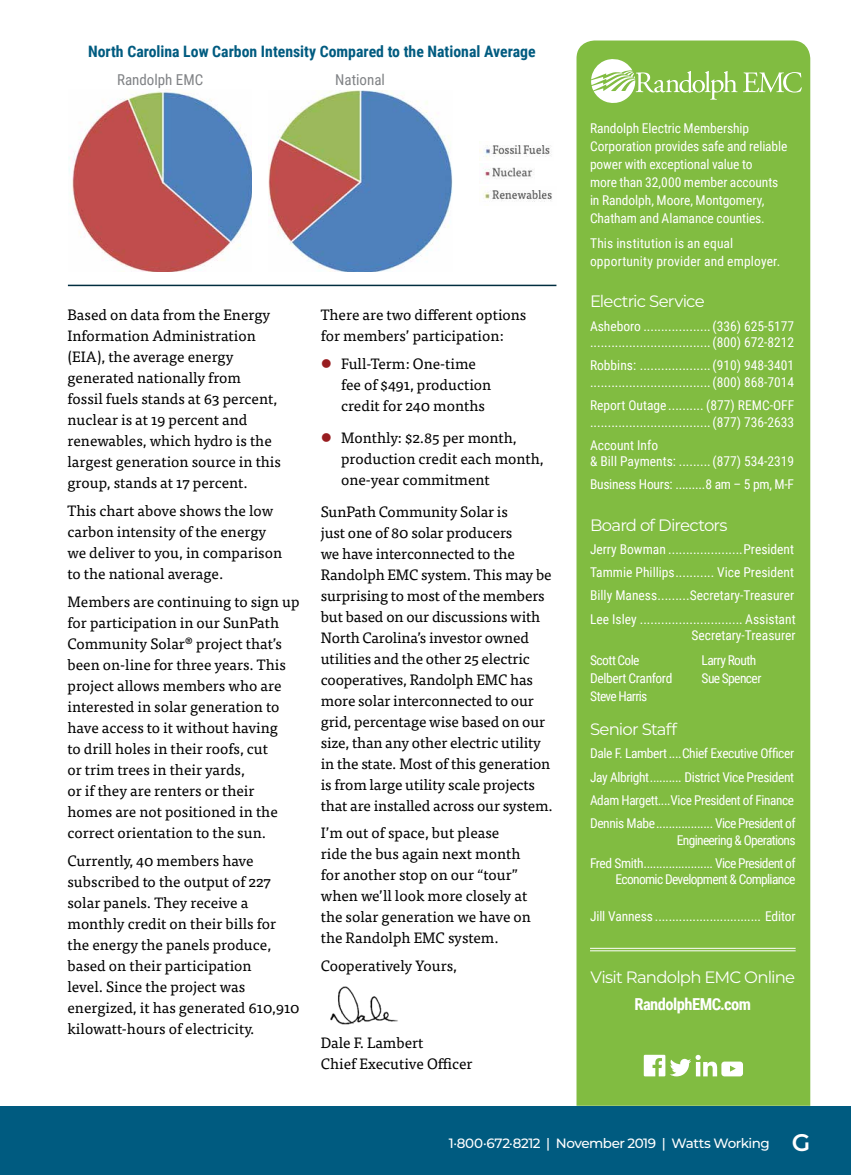
<style>
.page{position:relative;width:851px;height:1175px;background:#fff}
.page>*{position:absolute;margin:0;border:0;box-sizing:border-box;transform-origin:0 0}
.t1{font:16.5px "Montserrat";letter-spacing:-.045em;color:#fff}
.t2{font:700 16.5px "Roboto Condensed";letter-spacing:-.03em;color:#fff}
.t3{font:700 15.75px "Roboto Condensed";color:#005b80}
.t4{font:15px/21px "Tisa Pro";color:#000}
.t5{font:15px "Roboto Condensed";color:#808285}
.t6{font:13.5px/18px "Roboto Condensed";letter-spacing:-.005em;color:#fff}
.t7{font:13.5px/23.2px "Roboto Condensed";letter-spacing:-.05em;color:#fff;text-align:right}
.t8{font:500 13.5px "Montserrat";letter-spacing:-.035em;color:#fff}
.t9{font:13.5px/18px "Roboto Condensed";letter-spacing:-.035em;color:#fff}
.t10{font:13.5px/18px "Roboto Condensed";letter-spacing:-.045em;color:#fff}
.s1{color:#981d20}
.s2{font-weight:600;font-size:24px}
</style>
<div class="page">
<div style="left:0;top:1105px;width:850px;height:69px;background:#005b80"></div>
<img style="left:330px;top:986px;width:68px;height:39px">
<hr style="left:68px;top:285px;width:488px;height:1px;background:#002d3f">
<img style="left:479px;top:145px;width:72px;height:15px">
<img style="left:484px;top:167px;width:50px;height:12px">
<img style="left:483px;top:190px;width:69px;height:12px">
<img style="left:69px;top:89px;width:182px;height:182px">
<img style="left:268px;top:91px;width:184px;height:181px">
<div style="left:576px;top:40px;width:234px;height:1065px;background:#81bc41"></div>
<hr style="left:590px;top:948px;width:205px;height:1px;background:#fff">
<hr style="left:590px;top:950px;width:205px;height:1px;background:#fff">
<svg style="left:591px;top:59px;width:146px;height:44px"></svg>
<svg style="left:743px;top:72px;width:58px;height:21px"></svg>
<svg style="left:643px;top:1054px;width:100px;height:22px"></svg>
<p class="t3" style="left:88px;top:41px;width:449px">North Carolina Low Carbon Intensity Compared to the National Average</p>
<p class="t5" style="left:117px;top:69px;width:88px">Randolph EMC</p>
<p class="t5" style="left:335px;top:69px;width:51px">National</p>
<p class="t4" style="left:68px;top:303px;width:215px">Based on data from the Energy<br>Information Administration (EIA), the average energy generated nationally from<br>fossil fuels stands at 63 percent, nuclear is at 19 percent and renewables, which hydro is the largest generation source in this group, stands at 17 percent.</p>
<p class="t4" style="left:68px;top:499px;width:216px">This chart above shows the low carbon intensity of the energy we deliver to you, in comparison to the national average.</p>
<p class="t4" style="left:68px;top:590px;width:233px">Members are continuing to sign up for participation in our SunPath<br>Community Solar® project that’s been on-line for three years. This project allows members who are interested in solar generation to have access to it without having<br>to drill holes in their roofs, cut<br>or trim trees in their yards,<br>or if they are renters or their homes are not positioned in the correct orientation to the sun.</p>
<p class="t4" style="left:68px;top:849px;width:234px">Currently, 40 members have subscribed to the output of 227 solar panels. They receive a monthly credit on their bills for the energy the panels produce, based on their participation<br>level. Since the project was energized, it has generated 610,910 kilowatt-hours of electricity.</p>
<p class="t4" style="left:321px;top:303px;width:207px">There are two different options for members’ participation:</p>
<p class="t4" style="left:341px;top:352px;width:152px;text-indent:-20px"><span class="s1">●</span> Full-Term: One-time fee of $491, production credit for 240 months</p>
<p class="t4" style="left:341px;top:426px;width:204px;text-indent:-20px"><span class="s1">●</span> Monthly: $2.85 per month, production credit each month, one-year commitment</p>
<p class="t4" style="left:321px;top:500px;width:233px">SunPath Community Solar is<br>just one of 80 solar producers<br>we have interconnected to the Randolph EMC system. This may be surprising to most of the members but based on our discussions with North Carolina’s investor owned utilities and the other 25 electric cooperatives, Randolph EMC has more solar interconnected to our grid, percentage wise based on our size, than any other electric utility in the state. Most of this generation is from large utility scale projects that are installed across our system.</p>
<p class="t4" style="left:321px;top:821px;width:212px">I’m out of space, but please<br>ride the bus again next month for another stop on our “tour” when we’ll look more closely at the solar generation we have on the Randolph EMC system.</p>
<p class="t4" style="left:321px;top:954px;width:138px">Cooperatively Yours,</p>
<p class="t4" style="left:321px;top:1031px;width:153px">Dale F. Lambert<br>Chief Executive Officer</p>
<p class="t6" style="left:590px;top:119px;width:199px">Randolph Electric Membership Corporation provides safe and reliable power with exceptional value to<br>more than 32,000 member accounts in Randolph, Moore, Montgomery, Chatham and Alamance counties.</p>
<p class="t6" style="left:590px;top:234px;width:192px">This institution is an equal opportunity provider and employer.</p>
<p class="t1" style="left:590px;top:290px;width:116px">Electric Service</p>
<p class="t6" style="left:590px;top:317px;width:206px;line-height:16.5px">Asheboro ...................(336) 625-5177 ..................................(800) 672-8212</p>
<p class="t6" style="left:590px;top:357px;width:206px;line-height:16.5px">Robbins: ....................(910) 948-3401 ..................................(800) 868-7014</p>
<p class="t6" style="left:590px;top:396px;width:206px;line-height:16.5px">Report Outage .......... (877) REMC-OFF ..................................(877) 736-2633</p>
<p class="t6" style="left:590px;top:436px;width:206px;line-height:16.5px">Account Info<br>&amp; Bill Payments: .........(877) 534-2319</p>
<p class="t6" style="left:590px;top:475px;width:205px">Business Hours: .........8 am – 5 pm, M-F</p>
<p class="t1" style="left:590px;top:513px;width:139px">Board of Directors</p>
<p class="t6" style="left:590px;top:537px;width:207px;line-height:23.2px;text-align:justify">Jerry Bowman .....................President Tammie Phillips........... Vice President Billy Maness.........Secretary-Treasurer Lee Isley ............................. Assistant</p>
<p class="t6" style="left:691px;top:625px;width:106px">Secretary-Treasurer</p>
<p class="t9" style="left:590px;top:650px;width:84px">Scott Cole<br>Delbert Cranford<br>Steve Harris</p>
<p class="t10" style="left:701px;top:650px;width:61px">Larry Routh<br>Sue Spencer</p>
<p class="t1" style="left:590px;top:718px;width:88px">Senior Staff</p>
<p class="t6" style="left:590px;top:741px;width:207px;line-height:23.2px;text-align:justify">Dale F. Lambert....Chief Executive Officer Jay Albright.......... District Vice President Adam Hargett....Vice President of Finance Dennis Mabe.................. Vice President of</p>
<p class="t7" style="left:590px;top:827px;width:207px">Engineering &amp; Operations<br>Fred Smith...................... Vice President of</p>
<p class="t7" style="left:615px;top:867px;width:181px">Economic Development &amp; Compliance</p>
<p class="t6" style="left:590px;top:906px;width:207px">Jill Vanness ............................... Editor</p>
<p class="t1" style="left:590px;top:965px;width:206px">Visit Randolph EMC Online</p>
<p class="t2" style="left:634px;top:992px;width:118px">RandolphEMC.com</p>
<p class="t8" style="left:449px;top:1134px;width:363px">1·800·672·8212 | November 2019 | Watts Working <span class="s2">G</span></p>
</div>
